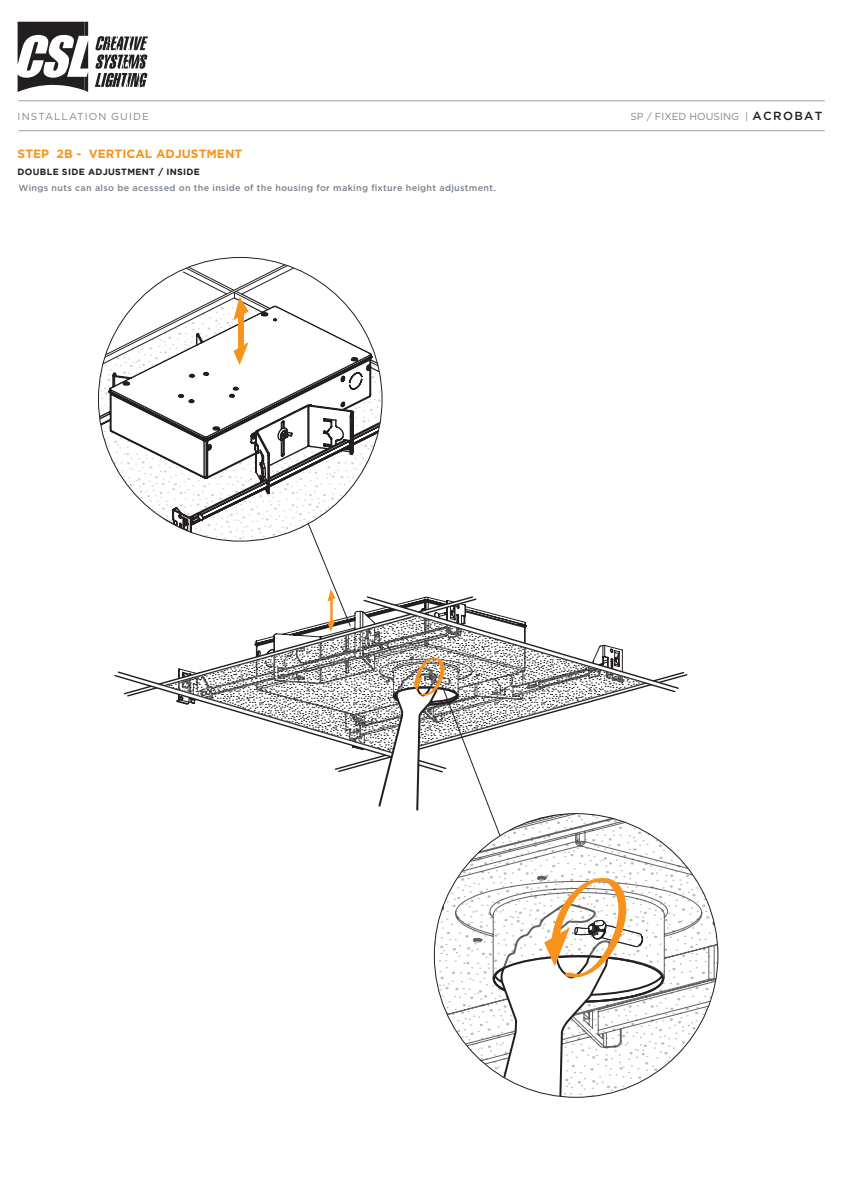
<style>
.page{position:relative;width:842px;height:1191px;background:#fff}
.page>*{position:absolute;margin:0;border:0;box-sizing:border-box;transform-origin:0 0}
.t1{font:700 12px "Gotham";letter-spacing:.005em;color:#f7931d}
.t2{font:10.2px "Gotham";color:#7e8890}
.t3{font:10.2px "Gotham";letter-spacing:.11em;color:#7e8890}
.t4{font:500 9px/15.6px "Gotham";letter-spacing:.035em;color:#798189}
.s1{font-weight:500;font-size:11.8px;color:#231f20}
.s2{font-weight:700;color:#231f20}
</style>
<div class="page">
<svg style="left:459px;top:836px;width:259px;height:231px"></svg>
<svg style="left:434px;top:874px;width:231px;height:223px"></svg>
<svg style="left:95px;top:36px;width:53px;height:51px"></svg>
<svg style="left:18px;top:22px;width:70px;height:70px"></svg>
<hr style="left:18px;top:100px;width:807px;height:1px;background:#98a1aa">
<hr style="left:18px;top:130px;width:807px;height:1px;background:#98a1aa">
<svg style="left:98px;top:264px;width:590px;height:572px"></svg>
<p class="t3" style="left:18px;top:109px;width:133px">INSTALLATION GUIDE</p>
<p class="t2" style="left:630px;top:109px;width:194px">SP / FIXED HOUSING | <span class="s1">ACROBAT</span></p>
<p class="t1" style="left:18px;top:147px;width:226px">STEP 2B - VERTICAL ADJUSTMENT</p>
<p class="t4" style="left:18px;top:164px;width:480px"><span class="s2">DOUBLE SIDE ADJUSTMENT / INSIDE<br></span>Wings nuts can also be acesssed on the inside of the housing for making fixture height adjustment.</p>
</div>
